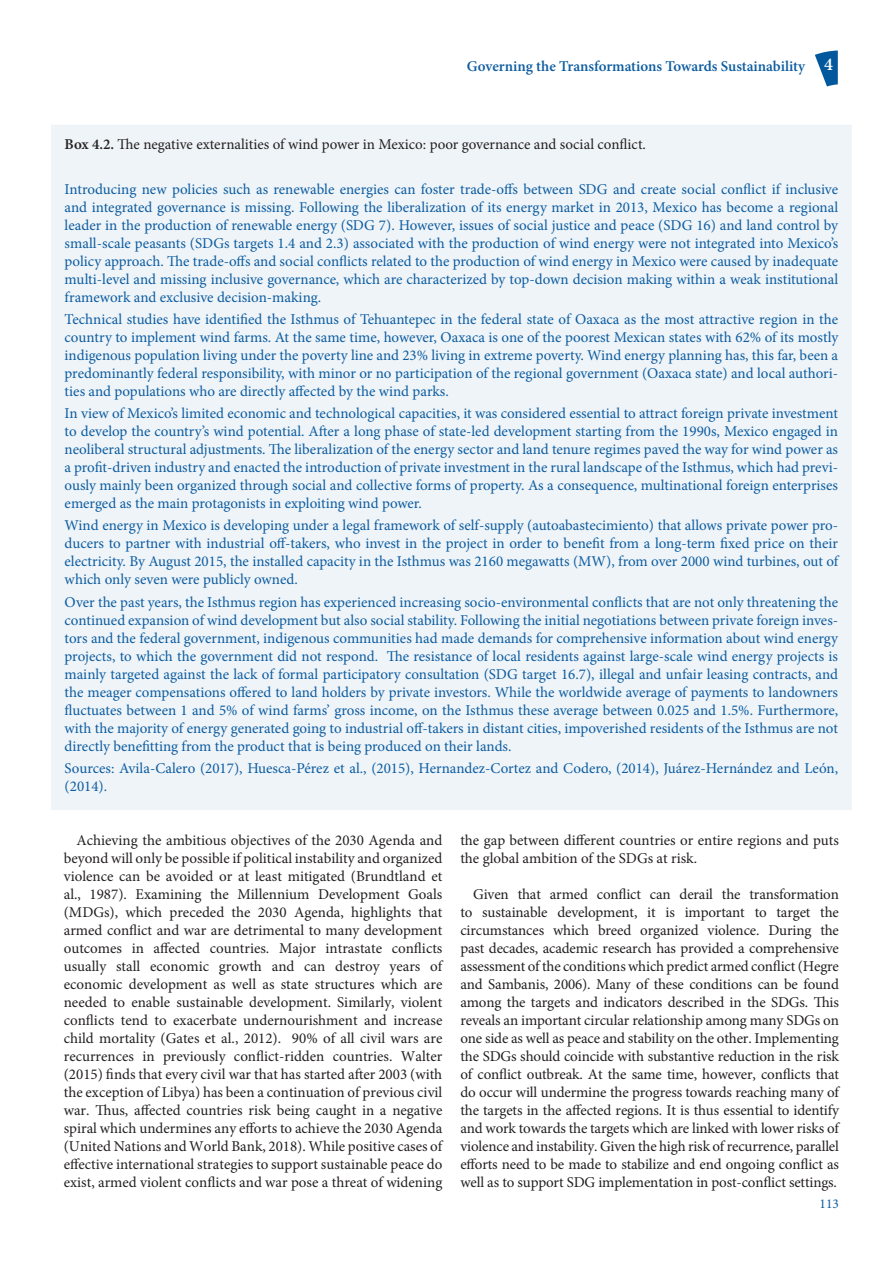
<style>
.page{position:relative;width:893px;height:1263px;background:#fff}
.page>*{position:absolute;margin:0;border:0;box-sizing:border-box;transform-origin:0 0}
.t1{font:15px/18px "Minion Pro";color:#0d5ca0;text-align:justify}
.t2{font:15px/18px "Minion Pro";color:#231f20;text-align:justify}
.t3{font:600 15px "Minion Pro";letter-spacing:-.005em;color:#0d5ca0}
.t4{font:13.5px "Minion Pro";color:#0c5da0}
.s1{font-size:18px;color:#fff}
.s2{font-weight:600}
</style>
<div class="page">
<div style="left:51px;top:125px;width:801px;height:685px;background:#eef4f8"></div>
<svg style="left:815px;top:51px;width:23px;height:36px"></svg>
<p class="t3" style="left:467px;top:56px;width:368px">Governing the Transformations Towards Sustainability <span class="s1">4</span></p>
<p class="t2" style="left:65px;top:135px;width:583px"><span class="s2">Box 4.2.</span> The negative externalities of wind power in Mexico: poor governance and social conflict.</p>
<p class="t1" style="left:65px;top:180px;width:775px">Introducing new policies such as renewable energies can foster trade-offs between SDG and create social conflict if inclusive and integrated governance is missing. Following the liberalization of its energy market in 2013, Mexico has become a regional leader in the production of renewable energy (SDG 7). However, issues of social justice and peace (SDG 16) and land control by small-scale peasants (SDGs targets 1.4 and 2.3) associated with the production of wind energy were not integrated into Mexico’s policy approach. The trade-offs and social conflicts related to the production of wind energy in Mexico were caused by inadequate multi-level and missing inclusive governance, which are characterized by top-down decision making within a weak institutional framework and exclusive decision-making.</p>
<p class="t1" style="left:65px;top:310px;width:775px">Technical studies have identified the Isthmus of Tehuantepec in the federal state of Oaxaca as the most attractive region in the country to implement wind farms. At the same time, however, Oaxaca is one of the poorest Mexican states with 62% of its mostly indigenous population living under the poverty line and 23% living in extreme poverty. Wind energy planning has, this far, been a predominantly federal responsibility, with minor or no participation of the regional government (Oaxaca state) and local authori&shy;ties and populations who are directly affected by the wind parks.</p>
<p class="t1" style="left:65px;top:404px;width:775px">In view of Mexico’s limited economic and technological capacities, it was considered essential to attract foreign private investment to develop the country’s wind potential. After a long phase of state-led development starting from the 1990s, Mexico engaged in neoliberal structural adjustments. The liberalization of the energy sector and land tenure regimes paved the way for wind power as a profit-driven industry and enacted the introduction of private investment in the rural landscape of the Isthmus, which had previ&shy;ously mainly been organized through social and collective forms of property. As a consequence, multinational foreign enterprises emerged as the main protagonists in exploiting wind power.</p>
<p class="t1" style="left:65px;top:517px;width:775px">Wind energy in Mexico is developing under a legal framework of self-supply (autoabastecimiento) that allows private power pro&shy;ducers to partner with industrial off-takers, who invest in the project in order to benefit from a long-term fixed price on their electricity. By August 2015, the installed capacity in the Isthmus was 2160 megawatts (MW), from over 2000 wind turbines, out of which only seven were publicly owned.</p>
<p class="t1" style="left:65px;top:593px;width:775px">Over the past years, the Isthmus region has experienced increasing socio-environmental conflicts that are not only threatening the continued expansion of wind development but also social stability. Following the initial negotiations between private foreign inves&shy;tors and the federal government, indigenous communities had made demands for comprehensive information about wind energy projects, to which the government did not respond. The resistance of local residents against large-scale wind energy projects is mainly targeted against the lack of formal participatory consultation (SDG target 16.7), illegal and unfair leasing contracts, and the meager compensations offered to land holders by private investors. While the worldwide average of payments to landowners fluctuates between 1 and 5% of wind farms’ gross income, on the Isthmus these average between 0.025 and 1.5%. Furthermore, with the majority of energy generated going to industrial off-takers in distant cities, impoverished residents of the Isthmus are not directly benefitting from the product that is being produced on their lands.</p>
<p class="t1" style="left:65px;top:759px;width:775px">Sources: Avila-Calero (2017), Huesca-Pérez et al., (2015), Hernandez-Cortez and Codero, (2014), Juárez-Hernández and León, (2014).</p>
<p class="t2" style="left:64px;top:831px;width:380px;text-indent:13px">Achieving the ambitious objectives of the 2030 Agenda and beyond will only be possible if political instability and organized violence can be avoided or at least mitigated (Brundtland et al., 1987). Examining the Millennium Development Goals (MDGs), which preceded the 2030 Agenda, highlights that armed conflict and war are detrimental to many development outcomes in affected countries. Major intrastate conflicts usually stall economic growth and can destroy years of economic development as well as state structures which are needed to enable sustainable development. Similarly, violent conflicts tend to exacerbate undernourishment and increase child mortality (Gates et al., 2012). 90% of all civil wars are recurrences in previously conflict-ridden countries. Walter (2015) finds that every civil war that has started after 2003 (with the exception of Libya) has been a continuation of previous civil war. Thus, affected countries risk being caught in a negative spiral which undermines any efforts to achieve the 2030 Agenda (United Nations and World Bank, 2018). While positive cases of effective international strategies to support sustainable peace do exist, armed violent conflicts and war pose a threat of widening</p>
<p class="t2" style="left:460px;top:831px;width:380px">the gap between different countries or entire regions and puts the global ambition of the SDGs at risk.</p>
<p class="t2" style="left:460px;top:885px;width:380px;text-indent:13px">Given that armed conflict can derail the transformation to sustainable development, it is important to target the circumstances which breed organized violence. During the past decades, academic research has provided a comprehensive assessment of the conditions which predict armed conflict (Hegre and Sambanis, 2006). Many of these conditions can be found among the targets and indicators described in the SDGs. This reveals an important circular relationship among many SDGs on one side as well as peace and stability on the other. Implementing the SDGs should coincide with substantive reduction in the risk of conflict outbreak. At the same time, however, conflicts that do occur will undermine the progress towards reaching many of the targets in the affected regions. It is thus essential to identify and work towards the targets which are linked with lower risks of violence and instability. Given the high risk of recurrence, parallel efforts need to be made to stabilize and end ongoing conflict as well as to support SDG implementation in post-conflict settings.</p>
<p class="t4" style="left:819px;top:1194px;width:21px">113</p>
</div>
